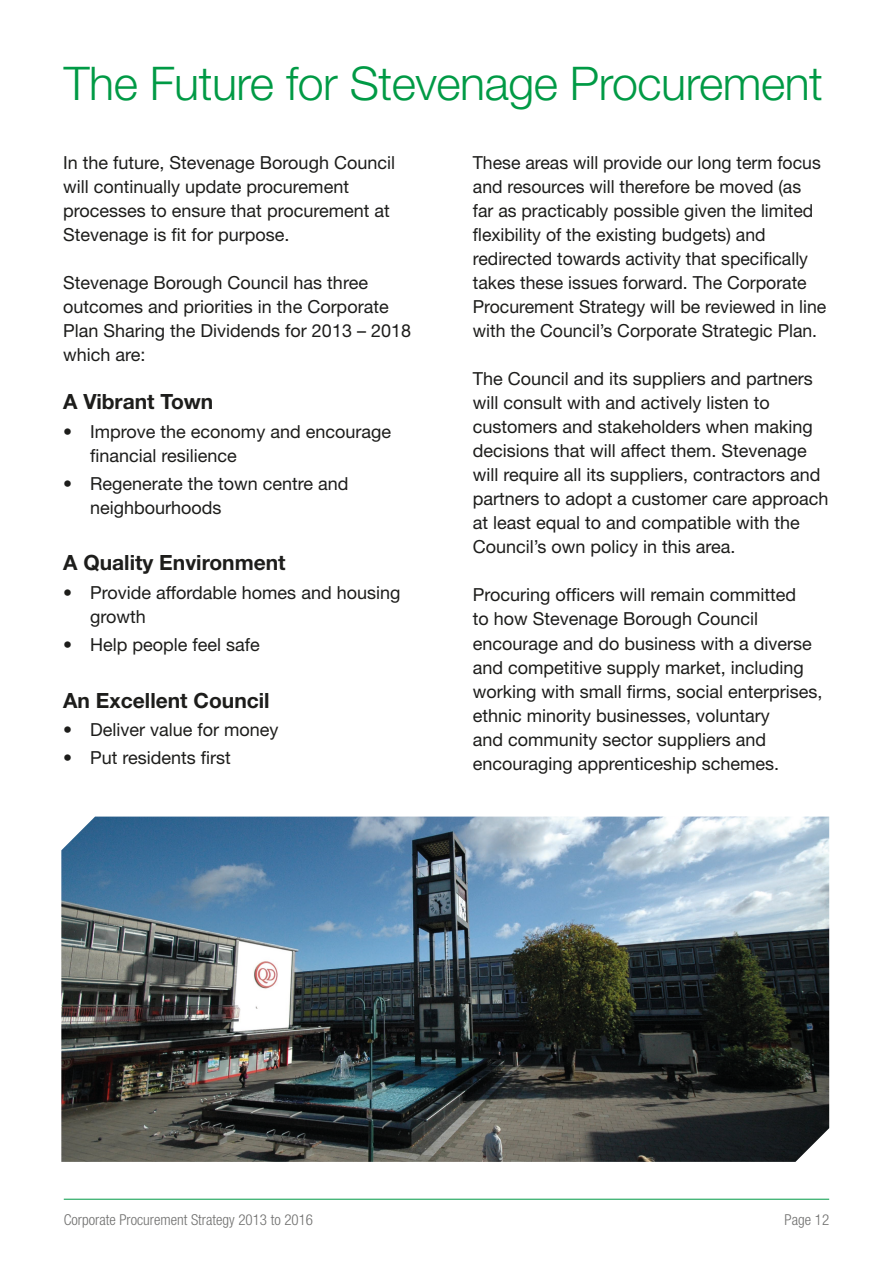
<style>
.page{position:relative;width:893px;height:1263px;background:#fff}
.page>*{position:absolute;margin:0;border:0;box-sizing:border-box;transform-origin:0 0}
.t1{font:300 46.5px "Helvetica Neue";letter-spacing:-.01em;color:#009a45}
.t2{font:700 21px "Helvetica Neue";color:#1d1d1b}
.t3{font:18px/24px "Helvetica Neue";color:#1d1d1b}
.t4{font:300 condensed 15px "Helvetica Neue";color:#70706f}
</style>
<div class="page">
<hr style="left:64px;top:1199px;width:765px;height:1px;background:#009a45">
<img style="left:61px;top:816px;width:768px;height:346px">
<p class="t1" style="left:64px;top:56px;width:761px">The Future for Stevenage Procurement</p>
<p class="t3" style="left:63px;top:151px;width:333px">In the future, Stevenage Borough Council will continually update procurement processes to ensure that procurement at Stevenage is fit for purpose.</p>
<p class="t3" style="left:63px;top:271px;width:349px">Stevenage Borough Council has three outcomes and priorities in the Corporate<br>Plan Sharing the Dividends for 2013 – 2018 which are:</p>
<p class="t2" style="left:63px;top:389px;width:152px">A Vibrant Town</p>
<p class="t3" style="left:90px;top:419px;width:302px;text-indent:-27px">• Improve the economy and encourage financial resilience</p>
<p class="t3" style="left:90px;top:471px;width:260px;text-indent:-27px">• Regenerate the town centre and neighbourhoods</p>
<p class="t2" style="left:63px;top:550px;width:224px">A Quality Environment</p>
<p class="t3" style="left:90px;top:580px;width:312px;text-indent:-27px">• Provide affordable homes and housing growth</p>
<p class="t3" style="left:63px;top:632px;width:198px">• Help people feel safe</p>
<p class="t2" style="left:63px;top:687px;width:208px">An Excellent Council</p>
<p class="t3" style="left:63px;top:717px;width:217px">• Deliver value for money</p>
<p class="t3" style="left:63px;top:745px;width:169px">• Put residents first</p>
<p class="t3" style="left:473px;top:151px;width:355px">These areas will provide our long term focus and resources will therefore be moved (as<br>far as practicably possible given the limited flexibility of the existing budgets) and redirected towards activity that specifically takes these issues forward. The Corporate Procurement Strategy will be reviewed in line with the Council’s Corporate Strategic Plan.</p>
<p class="t3" style="left:473px;top:367px;width:357px">The Council and its suppliers and partners will consult with and actively listen to customers and stakeholders when making decisions that will affect them. Stevenage will require all its suppliers, contractors and partners to adopt a customer care approach at least equal to and compatible with the Council’s own policy in this area.</p>
<p class="t3" style="left:473px;top:583px;width:351px">Procuring officers will remain committed<br>to how Stevenage Borough Council encourage and do business with a diverse and competitive supply market, including working with small firms, social enterprises, ethnic minority businesses, voluntary<br>and community sector suppliers and encouraging apprenticeship schemes.</p>
<p class="t4" style="left:64px;top:1211px;width:251px">Corporate Procurement Strategy 2013 to 2016</p>
<p class="t4" style="left:784px;top:1211px;width:46px">Page 12</p>
</div>
